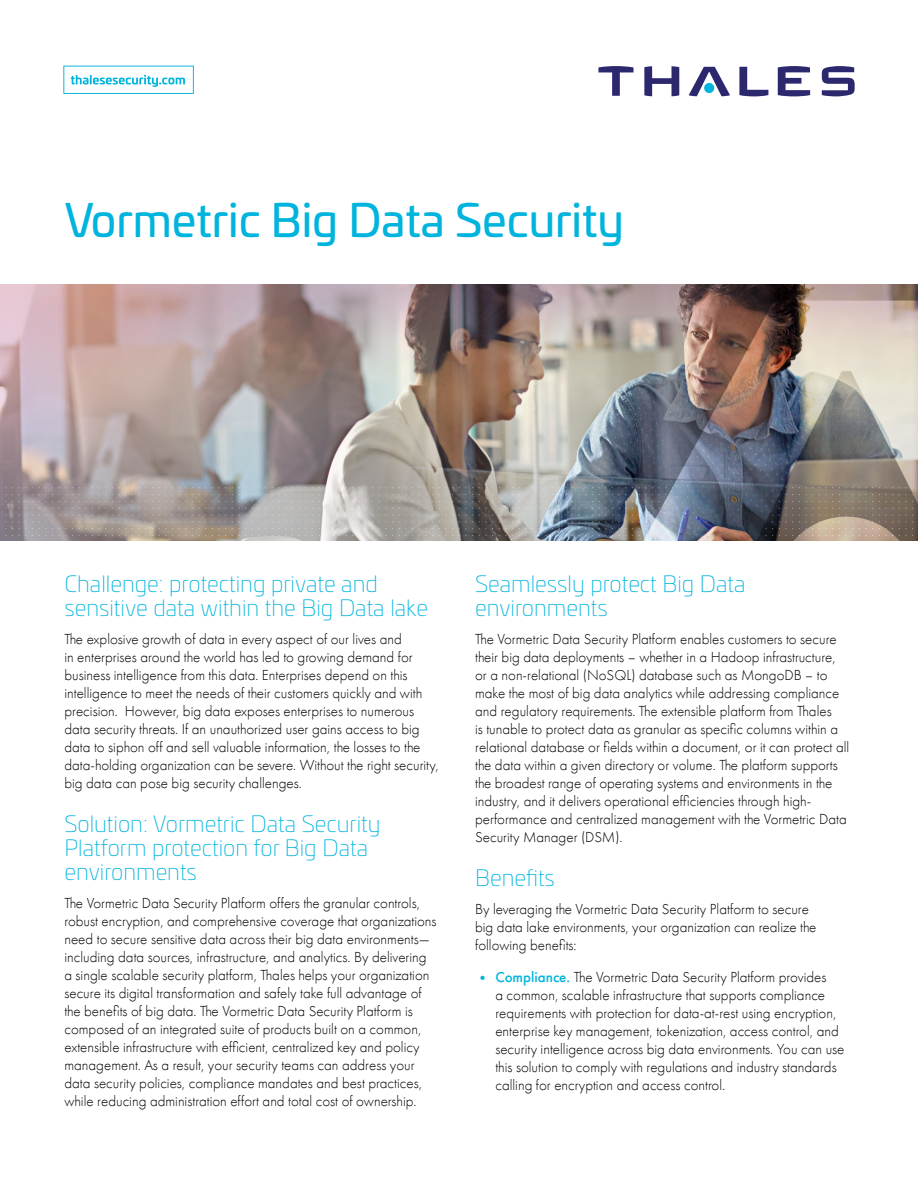
<style>
.page{position:relative;width:918px;height:1188px;background:#fff}
.page>*{position:absolute;margin:0;border:0;box-sizing:border-box;transform-origin:0 0}
.t1{font:45px "Univia Pro";color:#00b4dd}
.t2{font:200 22.5px/24px "Univia Pro";color:#00b4dd}
.t3{font:300 15px/18px "Futura PT";color:#000}
.s1{font-weight:700;color:#00b4dd}
.s2{font-weight:500;color:#00b4dd}
</style>
<div class="page">
<svg style="left:822px;top:66px;width:33px;height:30px"></svg>
<svg style="left:778px;top:66px;width:32px;height:30px"></svg>
<svg style="left:739px;top:67px;width:29px;height:29px"></svg>
<svg style="left:689px;top:67px;width:41px;height:29px"></svg>
<div style="left:704px;top:83px;width:10px;height:10px;background:#00b4dd;border-radius:50%"></div>
<svg style="left:644px;top:66px;width:35px;height:30px"></svg>
<svg style="left:598px;top:66px;width:36px;height:30px"></svg>
<svg style="left:63px;top:66px;width:131px;height:28px"></svg>
<img style="left:0;top:284px;width:918px;height:257px">
<h1 class="t1" style="left:64px;top:186px;width:561px">Vormetric Big Data Security</h1>
<h2 class="t2" style="left:64px;top:571px;width:365px">Challenge: protecting private and sensitive data within the Big Data lake</h2>
<p class="t3" style="left:64px;top:630px;width:376px">The explosive growth of data in every aspect of our lives and<br>in enterprises around the world has led to growing demand for business intelligence from this data. Enterprises depend on this intelligence to meet the needs of their customers quickly and with precision. However, big data exposes enterprises to numerous data security threats. If an unauthorized user gains access to big data to siphon off and sell valuable information, the losses to the data-holding organization can be severe. Without the right security, big data can pose big security challenges.</p>
<h2 class="t2" style="left:64px;top:811px;width:318px">Solution: Vormetric Data Security<br>Platform protection for Big Data environments</h2>
<p class="t3" style="left:64px;top:894px;width:374px">The Vormetric Data Security Platform offers the granular controls, robust encryption, and comprehensive coverage that organizations need to secure sensitive data across their big data environments— including data sources, infrastructure, and analytics. By delivering a single scalable security platform, Thales helps your organization secure its digital transformation and safely take full advantage of the benefits of big data. The Vormetric Data Security Platform is composed of an integrated suite of products built on a common, extensible infrastructure with efficient, centralized key and policy management. As a result, your security teams can address your data security policies, compliance mandates and best practices, while reducing administration effort and total cost of ownership.</p>
<h2 class="t2" style="left:475px;top:571px;width:272px">Seamlessly protect Big Data environments</h2>
<p class="t3" style="left:475px;top:630px;width:376px">The Vormetric Data Security Platform enables customers to secure their big data deployments – whether in a Hadoop infrastructure, or a non-relational (NoSQL) database such as MongoDB – to make the most of big data analytics while addressing compliance and regulatory requirements. The extensible platform from Thales<br>is tunable to protect data as granular as specific columns within a relational database or fields within a document, or it can protect all the data within a given directory or volume. The platform supports the broadest range of operating systems and environments in the industry, and it delivers operational efficiencies through high&shy;performance and centralized management with the Vormetric Data Security Manager (DSM).</p>
<h2 class="t2" style="left:475px;top:865px;width:81px">Benefits</h2>
<p class="t3" style="left:475px;top:900px;width:343px">By leveraging the Vormetric Data Security Platform to secure big data lake environments, your organization can realize the following benefits:</p>
<p class="t3" style="left:495px;top:968px;width:351px;text-indent:-20px"><span class="s1">•</span> <span class="s2">Compliance.</span> The Vormetric Data Security Platform provides<br>a common, scalable infrastructure that supports compliance requirements with protection for data-at-rest using encryption, enterprise key management, tokenization, access control, and security intelligence across big data environments. You can use this solution to comply with regulations and industry standards calling for encryption and access control.</p>
</div>
